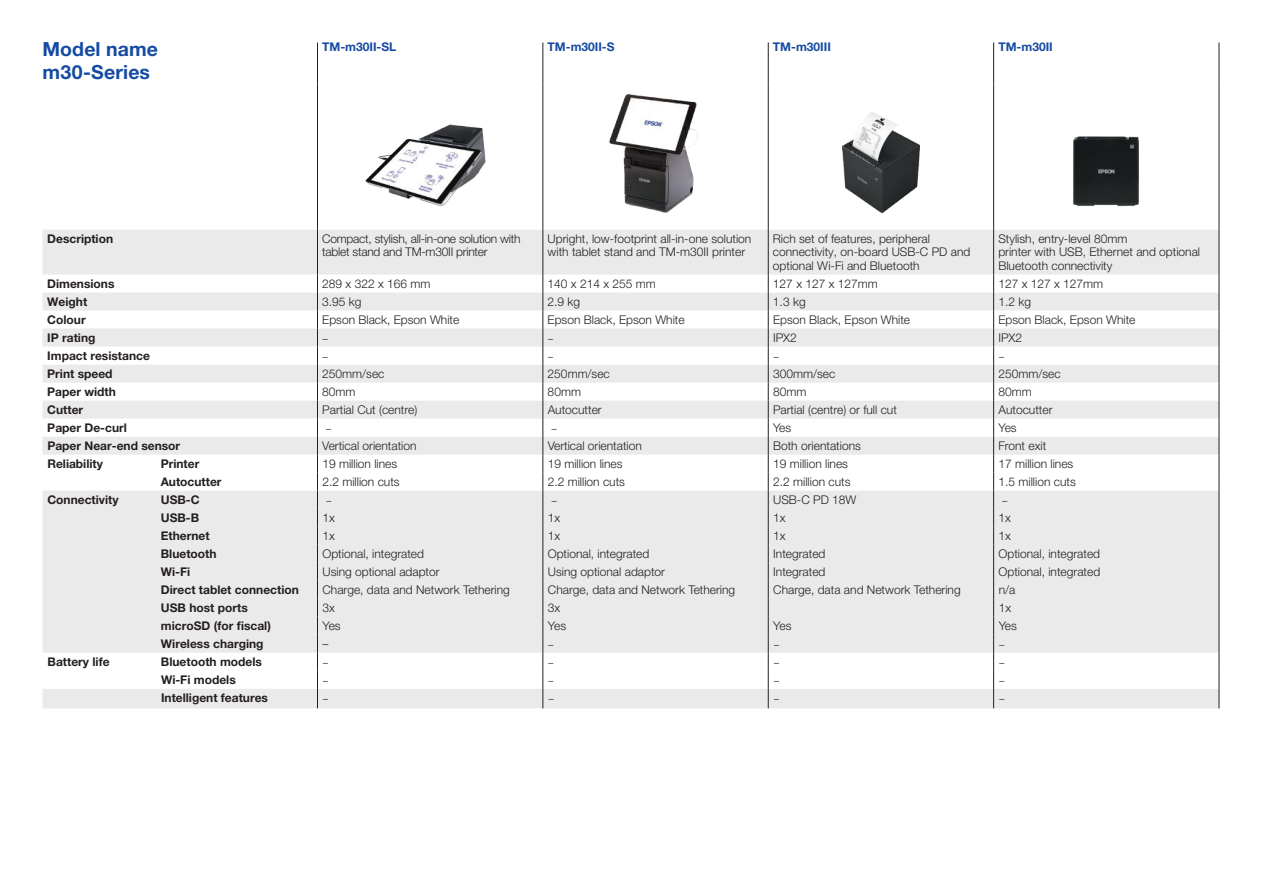
<style>
.page{position:relative;width:1263px;height:893px;background:#fff}
.page>*{position:absolute;margin:0;border:0;box-sizing:border-box;transform-origin:0 0}
.t1{font:700 19.5px/22.5px "Helvetica Neue LT Pro";letter-spacing:.005em;color:#154ba3}
.t2{font:300 12px/13.5px "Helvetica Neue LT Pro";color:#241f1f}
.t3{font:700 12px "Helvetica Neue LT Pro";color:#241f1f}
.t4{font:300 12px/13.5px "Helvetica Neue LT Pro";letter-spacing:-.02em;color:#241f1f}
.t5{font:700 12px "Helvetica Neue LT Pro";color:#154ba3}
.t6{font:12px "Minion Pro";color:#241f1f}
</style>
<div class="page">
<div style="left:43px;top:230px;width:1176px;height:45px;background:#ebeaea"></div>
<svg style="left:43px;top:293px;width:1176px;height:415px;fill:#ebeaea"></svg>
<svg style="left:43px;top:328px;width:1176px;height:127px;fill:#ebeaea"></svg>
<hr style="left:317px;top:230px;width:1px;height:45px;background:#241f1f">
<hr style="left:543px;top:230px;width:1px;height:45px;background:#241f1f">
<svg style="left:317px;top:275px;width:1px;height:433px"></svg>
<svg style="left:543px;top:275px;width:1px;height:433px"></svg>
<hr style="left:317px;top:43px;width:1px;height:41px;background:#241f1f">
<hr style="left:543px;top:43px;width:1px;height:41px;background:#241f1f">
<hr style="left:317px;top:84px;width:1px;height:146px;background:#241f1f">
<hr style="left:543px;top:84px;width:1px;height:146px;background:#241f1f">
<hr style="left:768px;top:84px;width:1px;height:146px;background:#241f1f">
<hr style="left:1219px;top:43px;width:1px;height:41px;background:#241f1f">
<hr style="left:1219px;top:84px;width:1px;height:146px;background:#241f1f">
<hr style="left:1219px;top:230px;width:1px;height:45px;background:#241f1f">
<svg style="left:1219px;top:275px;width:1px;height:433px"></svg>
<hr style="left:993px;top:230px;width:1px;height:45px;background:#241f1f">
<svg style="left:993px;top:275px;width:1px;height:433px"></svg>
<hr style="left:993px;top:84px;width:1px;height:146px;background:#241f1f">
<hr style="left:768px;top:230px;width:1px;height:45px;background:#241f1f">
<svg style="left:768px;top:275px;width:1px;height:433px"></svg>
<hr style="left:768px;top:43px;width:1px;height:41px;background:#241f1f">
<hr style="left:993px;top:43px;width:1px;height:41px;background:#241f1f">
<img style="left:365px;top:124px;width:121px;height:82px">
<img style="left:609px;top:94px;width:89px;height:119px">
<img style="left:842px;top:112px;width:78px;height:100px">
<img style="left:1073px;top:136px;width:66px;height:71px">
<h1 class="t1" style="left:43px;top:38px;width:117px">Model name m30-Series</h1>
<p class="t5" style="left:322px;top:39px;width:76px">TM-m30II-SL</p>
<p class="t5" style="left:548px;top:39px;width:69px">TM-m30II-S</p>
<p class="t5" style="left:773px;top:39px;width:59px">TM-m30III</p>
<p class="t5" style="left:998px;top:39px;width:56px">TM-m30II</p>
<p class="t3" style="left:47px;top:231px;width:67px">Description</p>
<p class="t4" style="left:322px;top:232px;width:200px">Compact, stylish, all-in-one solution with tablet stand and TM-m30II printer</p>
<p class="t2" style="left:548px;top:232px;width:205px">Upright, low-footprint all-in-one solution with tablet stand and TM-m30II printer</p>
<p class="t2" style="left:773px;top:232px;width:199px">Rich set of features, peripheral connectivity, on-board USB-C PD and optional Wi-Fi and Bluetooth</p>
<p class="t2" style="left:998px;top:232px;width:203px">Stylish, entry-level 80mm<br>printer with USB, Ethernet and optional<br>Bluetooth connectivity</p>
<p class="t3" style="left:47px;top:276px;width:69px">Dimensions</p>
<p class="t2" style="left:322px;top:277px;width:110px">289 x 322 x 166 mm</p>
<p class="t2" style="left:548px;top:277px;width:110px">140 x 214 x 255 mm</p>
<p class="t2" style="left:773px;top:277px;width:106px">127 x 127 x 127mm</p>
<p class="t2" style="left:998px;top:277px;width:106px">127 x 127 x 127mm</p>
<p class="t3" style="left:47px;top:294px;width:41px">Weight</p>
<p class="t2" style="left:322px;top:295px;width:41px">3.95 kg</p>
<p class="t2" style="left:548px;top:295px;width:34px">2.9 kg</p>
<p class="t2" style="left:773px;top:295px;width:34px">1.3 kg</p>
<p class="t2" style="left:998px;top:295px;width:34px">1.2 kg</p>
<p class="t3" style="left:47px;top:312px;width:40px">Colour</p>
<p class="t2" style="left:322px;top:312px;width:139px">Epson Black, Epson White</p>
<p class="t2" style="left:548px;top:312px;width:139px">Epson Black, Epson White</p>
<p class="t2" style="left:773px;top:312px;width:139px">Epson Black, Epson White</p>
<p class="t2" style="left:998px;top:312px;width:139px">Epson Black, Epson White</p>
<p class="t3" style="left:47px;top:330px;width:50px">IP rating</p>
<p class="t6" style="left:322px;top:330px;width:8px">–</p>
<p class="t6" style="left:548px;top:330px;width:8px">–</p>
<p class="t2" style="left:773px;top:330px;width:25px">IPX2</p>
<p class="t2" style="left:998px;top:330px;width:25px">IPX2</p>
<p class="t3" style="left:47px;top:348px;width:104px">Impact resistance</p>
<p class="t6" style="left:322px;top:348px;width:8px">–</p>
<p class="t6" style="left:548px;top:348px;width:8px">–</p>
<p class="t6" style="left:773px;top:348px;width:8px">–</p>
<p class="t6" style="left:998px;top:348px;width:8px">–</p>
<p class="t3" style="left:47px;top:366px;width:67px">Print speed</p>
<p class="t2" style="left:322px;top:367px;width:64px">250mm/sec</p>
<p class="t2" style="left:548px;top:367px;width:64px">250mm/sec</p>
<p class="t2" style="left:773px;top:367px;width:64px">300mm/sec</p>
<p class="t2" style="left:998px;top:367px;width:64px">250mm/sec</p>
<p class="t3" style="left:47px;top:384px;width:70px">Paper width</p>
<p class="t2" style="left:322px;top:385px;width:35px">80mm</p>
<p class="t2" style="left:548px;top:385px;width:35px">80mm</p>
<p class="t2" style="left:773px;top:385px;width:35px">80mm</p>
<p class="t2" style="left:998px;top:385px;width:35px">80mm</p>
<p class="t3" style="left:47px;top:402px;width:38px">Cutter</p>
<p class="t2" style="left:322px;top:403px;width:96px">Partial Cut (centre)</p>
<p class="t2" style="left:548px;top:403px;width:56px">Autocutter</p>
<p class="t2" style="left:773px;top:403px;width:125px">Partial (centre) or full cut</p>
<p class="t2" style="left:998px;top:403px;width:56px">Autocutter</p>
<p class="t3" style="left:47px;top:420px;width:81px">Paper De-curl</p>
<p class="t6" style="left:326px;top:420px;width:8px">–</p>
<p class="t6" style="left:551px;top:420px;width:8px">–</p>
<p class="t2" style="left:773px;top:421px;width:20px">Yes</p>
<p class="t2" style="left:998px;top:421px;width:20px">Yes</p>
<p class="t3" style="left:47px;top:438px;width:134px">Paper Near-end sensor</p>
<p class="t2" style="left:322px;top:439px;width:96px">Vertical orientation</p>
<p class="t2" style="left:548px;top:439px;width:96px">Vertical orientation</p>
<p class="t2" style="left:773px;top:439px;width:89px">Both orientations</p>
<p class="t2" style="left:998px;top:439px;width:49px">Front exit</p>
<p class="t3" style="left:47px;top:456px;width:57px">Reliability</p>
<p class="t3" style="left:161px;top:456px;width:40px">Printer</p>
<p class="t2" style="left:322px;top:457px;width:76px">19 million lines</p>
<p class="t2" style="left:548px;top:457px;width:76px">19 million lines</p>
<p class="t2" style="left:773px;top:457px;width:76px">19 million lines</p>
<p class="t2" style="left:998px;top:457px;width:76px">17 million lines</p>
<p class="t3" style="left:161px;top:474px;width:62px">Autocutter</p>
<p class="t2" style="left:322px;top:475px;width:79px">2.2 million cuts</p>
<p class="t2" style="left:548px;top:475px;width:79px">2.2 million cuts</p>
<p class="t2" style="left:773px;top:475px;width:79px">2.2 million cuts</p>
<p class="t2" style="left:998px;top:475px;width:79px">1.5 million cuts</p>
<p class="t3" style="left:47px;top:492px;width:73px">Connectivity</p>
<p class="t3" style="left:161px;top:492px;width:40px">USB-C</p>
<p class="t6" style="left:326px;top:492px;width:8px">–</p>
<p class="t6" style="left:551px;top:492px;width:8px">–</p>
<p class="t2" style="left:773px;top:493px;width:85px">USB-C PD 18W</p>
<p class="t6" style="left:1002px;top:492px;width:8px">–</p>
<p class="t3" style="left:161px;top:510px;width:40px">USB-B</p>
<p class="t2" style="left:322px;top:511px;width:14px">1x</p>
<p class="t2" style="left:548px;top:511px;width:14px">1x</p>
<p class="t2" style="left:773px;top:511px;width:14px">1x</p>
<p class="t2" style="left:998px;top:511px;width:14px">1x</p>
<p class="t3" style="left:161px;top:528px;width:50px">Ethernet</p>
<p class="t2" style="left:322px;top:529px;width:14px">1x</p>
<p class="t2" style="left:548px;top:529px;width:14px">1x</p>
<p class="t2" style="left:773px;top:529px;width:14px">1x</p>
<p class="t2" style="left:998px;top:529px;width:14px">1x</p>
<p class="t3" style="left:161px;top:546px;width:57px">Bluetooth</p>
<p class="t2" style="left:322px;top:547px;width:103px">Optional, integrated</p>
<p class="t2" style="left:548px;top:547px;width:103px">Optional, integrated</p>
<p class="t2" style="left:773px;top:547px;width:54px">Integrated</p>
<p class="t2" style="left:998px;top:547px;width:103px">Optional, integrated</p>
<p class="t3" style="left:161px;top:564px;width:31px">Wi-Fi</p>
<p class="t2" style="left:322px;top:565px;width:119px">Using optional adaptor</p>
<p class="t2" style="left:548px;top:565px;width:119px">Using optional adaptor</p>
<p class="t2" style="left:773px;top:565px;width:54px">Integrated</p>
<p class="t2" style="left:999px;top:565px;width:103px">Optional, integrated</p>
<p class="t3" style="left:161px;top:582px;width:139px">Direct tablet connection</p>
<p class="t2" style="left:322px;top:583px;width:189px">Charge, data and Network Tethering</p>
<p class="t2" style="left:548px;top:583px;width:189px">Charge, data and Network Tethering</p>
<p class="t2" style="left:773px;top:583px;width:189px">Charge, data and Network Tethering</p>
<p class="t2" style="left:999px;top:583px;width:18px">n/a</p>
<p class="t3" style="left:161px;top:600px;width:88px">USB host ports</p>
<p class="t2" style="left:322px;top:601px;width:14px">3x</p>
<p class="t2" style="left:548px;top:601px;width:14px">3x</p>
<p class="t2" style="left:999px;top:601px;width:14px">1x</p>
<p class="t3" style="left:161px;top:618px;width:111px">microSD (for fiscal)</p>
<p class="t2" style="left:322px;top:619px;width:20px">Yes</p>
<p class="t2" style="left:548px;top:619px;width:20px">Yes</p>
<p class="t2" style="left:773px;top:619px;width:20px">Yes</p>
<p class="t2" style="left:999px;top:619px;width:20px">Yes</p>
<p class="t3" style="left:161px;top:636px;width:104px">Wireless charging</p>
<p class="t2" style="left:323px;top:637px;width:7px">–</p>
<p class="t6" style="left:548px;top:636px;width:8px">–</p>
<p class="t6" style="left:773px;top:636px;width:8px">–</p>
<p class="t6" style="left:999px;top:636px;width:8px">–</p>
<p class="t3" style="left:48px;top:654px;width:63px">Battery life</p>
<p class="t3" style="left:161px;top:654px;width:103px">Bluetooth models</p>
<p class="t6" style="left:323px;top:654px;width:8px">–</p>
<p class="t6" style="left:548px;top:654px;width:8px">–</p>
<p class="t6" style="left:773px;top:654px;width:8px">–</p>
<p class="t6" style="left:999px;top:654px;width:8px">–</p>
<p class="t3" style="left:161px;top:672px;width:76px">Wi-Fi models</p>
<p class="t6" style="left:323px;top:672px;width:8px">–</p>
<p class="t6" style="left:548px;top:672px;width:8px">–</p>
<p class="t6" style="left:773px;top:672px;width:8px">–</p>
<p class="t6" style="left:999px;top:672px;width:8px">–</p>
<p class="t3" style="left:161px;top:690px;width:109px">Intelligent features</p>
<p class="t6" style="left:323px;top:690px;width:8px">–</p>
<p class="t6" style="left:548px;top:690px;width:8px">–</p>
<p class="t6" style="left:773px;top:690px;width:8px">–</p>
<p class="t6" style="left:999px;top:690px;width:8px">–</p>
</div>
